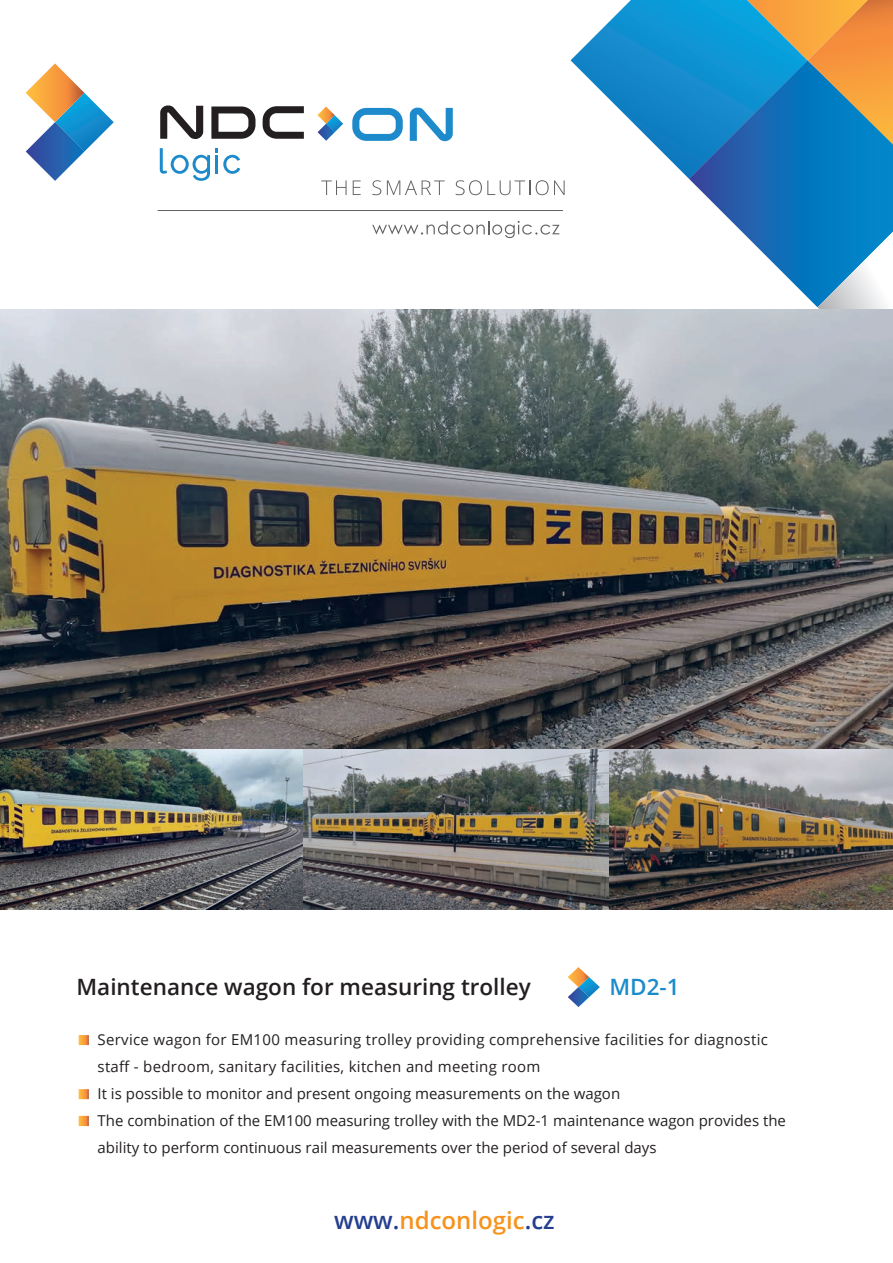
<style>
.page{position:relative;width:893px;height:1263px;background:#fff}
.page>*{position:absolute;margin:0;border:0;box-sizing:border-box;transform-origin:0 0}
.t1{font:600 24px "Open Sans";color:#f7931d}
.t2{font:600 22.5px "Open Sans";color:#231f20}
.t3{font:600 22.5px "Open Sans";color:#1b8bcb}
.t4{font:15px/27px "Open Sans";color:#231f20}
.s1{color:#253f8e}
</style>
<div class="page">
<svg style="left:689px;top:179px;width:204px;height:128px"></svg>
<svg style="left:817px;top:232px;width:76px;height:77px"></svg>
<svg style="left:571px;top:0;width:322px;height:179px"></svg>
<svg style="left:26px;top:63px;width:88px;height:118px"></svg>
<svg style="left:160px;top:105px;width:43px;height:34px"></svg>
<svg style="left:211px;top:106px;width:44px;height:33px"></svg>
<svg style="left:263px;top:106px;width:41px;height:33px"></svg>
<svg style="left:160px;top:148px;width:80px;height:33px"></svg>
<svg style="left:352px;top:108px;width:51px;height:33px"></svg>
<svg style="left:410px;top:107px;width:43px;height:34px"></svg>
<svg style="left:317px;top:107px;width:26px;height:34px"></svg>
<hr style="left:158px;top:210px;width:405px;height:1px;background:#636366">
<svg style="left:372px;top:221px;width:188px;height:17px"></svg>
<svg style="left:321px;top:180px;width:26px;height:15px"></svg>
<svg style="left:353px;top:180px;width:8px;height:15px"></svg>
<svg style="left:372px;top:180px;width:9px;height:15px"></svg>
<svg style="left:387px;top:180px;width:58px;height:15px"></svg>
<svg style="left:456px;top:180px;width:74px;height:15px"></svg>
<svg style="left:536px;top:180px;width:29px;height:15px"></svg>
<svg style="left:568px;top:967px;width:32px;height:40px"></svg>
<img style="left:0;top:309px;width:893px;height:440px">
<svg style="left:79px;top:1035px;width:10px;height:10px"></svg>
<svg style="left:79px;top:1089px;width:10px;height:10px"></svg>
<svg style="left:79px;top:1116px;width:10px;height:10px"></svg>
<img style="left:0;top:749px;width:893px;height:160px">
<h2 class="t2" style="left:77px;top:971px;width:456px">Maintenance wagon for measuring trolley</h2>
<h2 class="t3" style="left:609px;top:971px;width:72px">MD2-1</h2>
<p class="t4" style="left:98px;top:1026px;width:690px">Service wagon for EM100 measuring trolley providing comprehensive facilities for diagnostic staff - bedroom, sanitary facilities, kitchen and meeting room<br>It is possible to monitor and present ongoing measurements on the wagon<br>The combination of the EM100 measuring trolley with the MD2-1 maintenance wagon provides the ability to perform continuous rail measurements over the period of several days</p>
<h1 class="t1" style="left:334px;top:1204px;width:222px"><span class="s1">www.</span>ndconlogic<span class="s1">.cz</span></h1>
</div>
